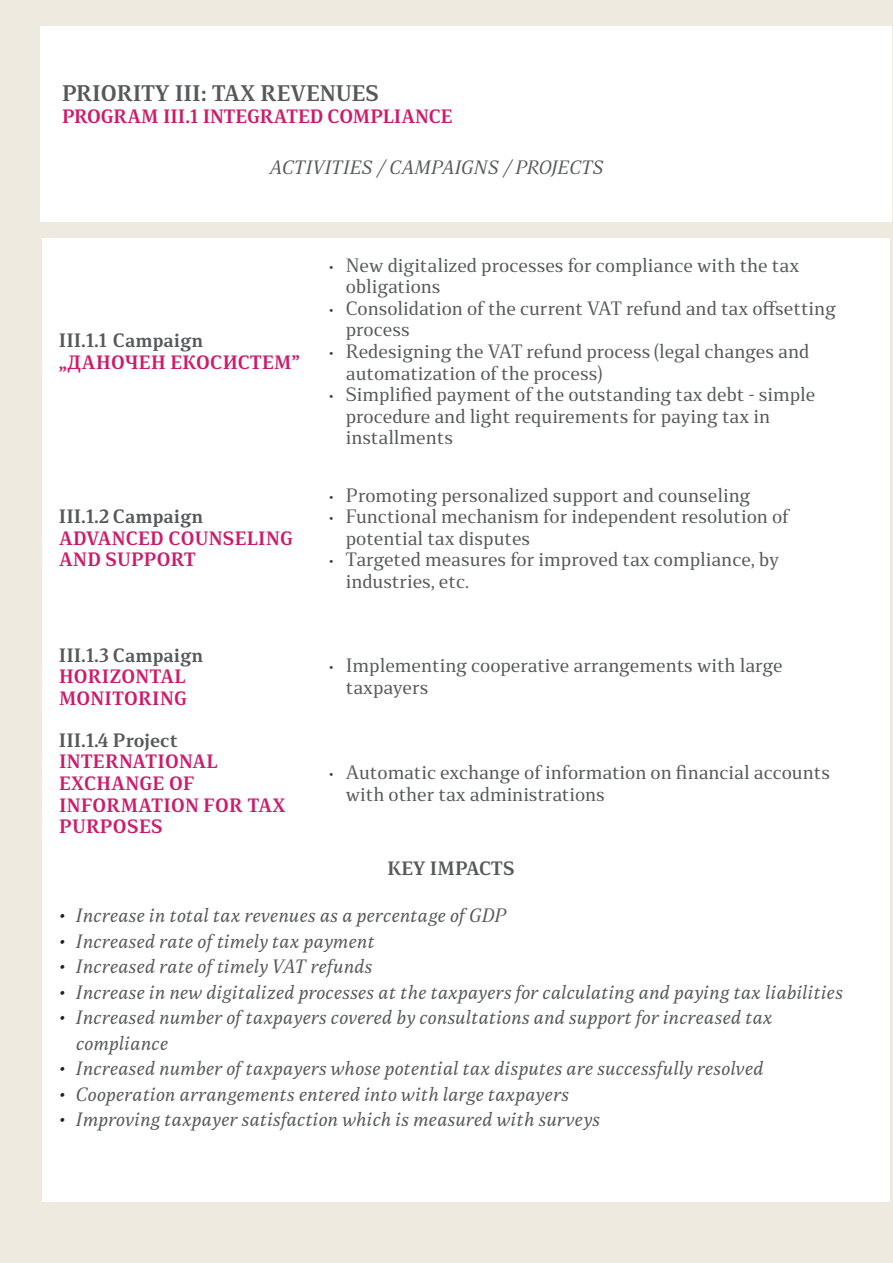
<style>
.page{position:relative;width:893px;height:1263px;background:#efeadf}
.page>*{position:absolute;margin:0;border:0;box-sizing:border-box;transform-origin:0 0}
.t1{font:700 21px "Stobi Serif";color:#57585a}
.t2{font:18px/21.6px "Stobi Serif";color:#57585a}
.t3{font:18px/25.5px "Stobi Serif It";color:#57585a}
.t4{font:700 18px/21.6px "Stobi Serif";letter-spacing:.01em;color:#ce1b69}
.t5{font:700 18px "Stobi Serif";color:#57585a}
.s1{font-weight:300;font-size:13.5px;color:#3e3e3f}
.s2{color:#231f20}
</style>
<div class="page">
<div style="left:43px;top:238px;width:850px;height:964px;background:#fff"></div>
<hr style="left:891px;top:0;width:2px;height:1263px;background:#efeadf">
<div style="left:40px;top:26px;width:852px;height:195px;background:#fff"></div>
<p class="t1" style="left:62px;top:78px;width:318px">PRIORITY III: TAX REVENUES</p>
<p class="t4" style="left:62px;top:105px;width:392px">PROGRAM III.1 INTEGRATED COMPLIANCE</p>
<p class="t3" style="left:269px;top:154px;width:336px">ACTIVITIES / CAMPAIGNS / PROJECTS</p>
<p class="t5" style="left:59px;top:327px;width:146px">III.1.1 Campaign</p>
<p class="t4" style="left:59px;top:351px;width:242px">„ДАНОЧЕН ЕКОСИСТЕМ”</p>
<p class="t5" style="left:59px;top:503px;width:146px">III.1.2 Campaign</p>
<p class="t4" style="left:59px;top:527px;width:235px">ADVANCED COUNSELING<br>AND SUPPORT</p>
<p class="t2" style="left:346px;top:254px;width:455px;text-indent:-17px"><span class="s1">•</span> New digitalized processes for compliance with the tax obligations</p>
<p class="t2" style="left:346px;top:297px;width:492px;text-indent:-17px"><span class="s1">•</span> Consolidation of the current VAT refund and tax offsetting process</p>
<p class="t2" style="left:346px;top:340px;width:465px;text-indent:-17px"><span class="s1">•</span> Redesigning the VAT refund process (legal changes and automatization of the process)</p>
<p class="t2" style="left:346px;top:383px;width:471px;text-indent:-17px"><span class="s1">•</span> Simplified payment of the outstanding tax debt - simple procedure and light requirements for paying tax in installments</p>
<p class="t2" style="left:329px;top:484px;width:423px"><span class="s1">•</span> Promoting personalized support and counseling</p>
<p class="t2" style="left:346px;top:505px;width:445px;text-indent:-17px"><span class="s1">•</span> Functional mechanism for independent resolution of potential tax disputes</p>
<p class="t2" style="left:346px;top:549px;width:435px;text-indent:-17px"><span class="s1">•</span> Targeted measures for improved tax compliance, by industries, etc.</p>
<p class="t5" style="left:59px;top:642px;width:146px">III.1.3 Campaign</p>
<p class="t4" style="left:59px;top:665px;width:129px">HORIZONTAL<br>MONITORING</p>
<p class="t2" style="left:346px;top:655px;width:438px;text-indent:-17px"><span class="s1">•</span> Implementing cooperative arrangements with large taxpayers</p>
<p class="t5" style="left:59px;top:727px;width:120px">III.1.4 Project</p>
<p class="t4" style="left:59px;top:750px;width:228px">INTERNATIONAL<br>EXCHANGE OF<br>INFORMATION FOR TAX<br>PURPOSES</p>
<p class="t2" style="left:346px;top:761px;width:486px;text-indent:-17px"><span class="s1">•</span> Automatic exchange of information on financial accounts with other tax administrations</p>
<p class="t5" style="left:387px;top:855px;width:129px">KEY IMPACTS</p>
<p class="t3" style="left:59px;top:902px;width:449px"><span class="s2">•</span> Increase in total tax revenues as a percentage of GDP</p>
<p class="t3" style="left:59px;top:928px;width:318px"><span class="s2">•</span> Increased rate of timely tax payment</p>
<p class="t3" style="left:59px;top:953px;width:315px"><span class="s2">•</span> Increased rate of timely VAT refunds</p>
<p class="t3" style="left:59px;top:979px;width:785px"><span class="s2">•</span> Increase in new digitalized processes at the taxpayers for calculating and paying tax liabilities</p>
<p class="t3" style="left:76px;top:1004px;width:698px;text-indent:-17px"><span class="s2">•</span> Increased number of taxpayers covered by consultations and support for increased tax compliance</p>
<p class="t3" style="left:59px;top:1055px;width:706px"><span class="s2">•</span> Increased number of taxpayers whose potential tax disputes are successfully resolved</p>
<p class="t3" style="left:59px;top:1081px;width:511px"><span class="s2">•</span> Cooperation arrangements entered into with large taxpayers</p>
<p class="t3" style="left:59px;top:1106px;width:543px"><span class="s2">•</span> Improving taxpayer satisfaction which is measured with surveys</p>
</div>
